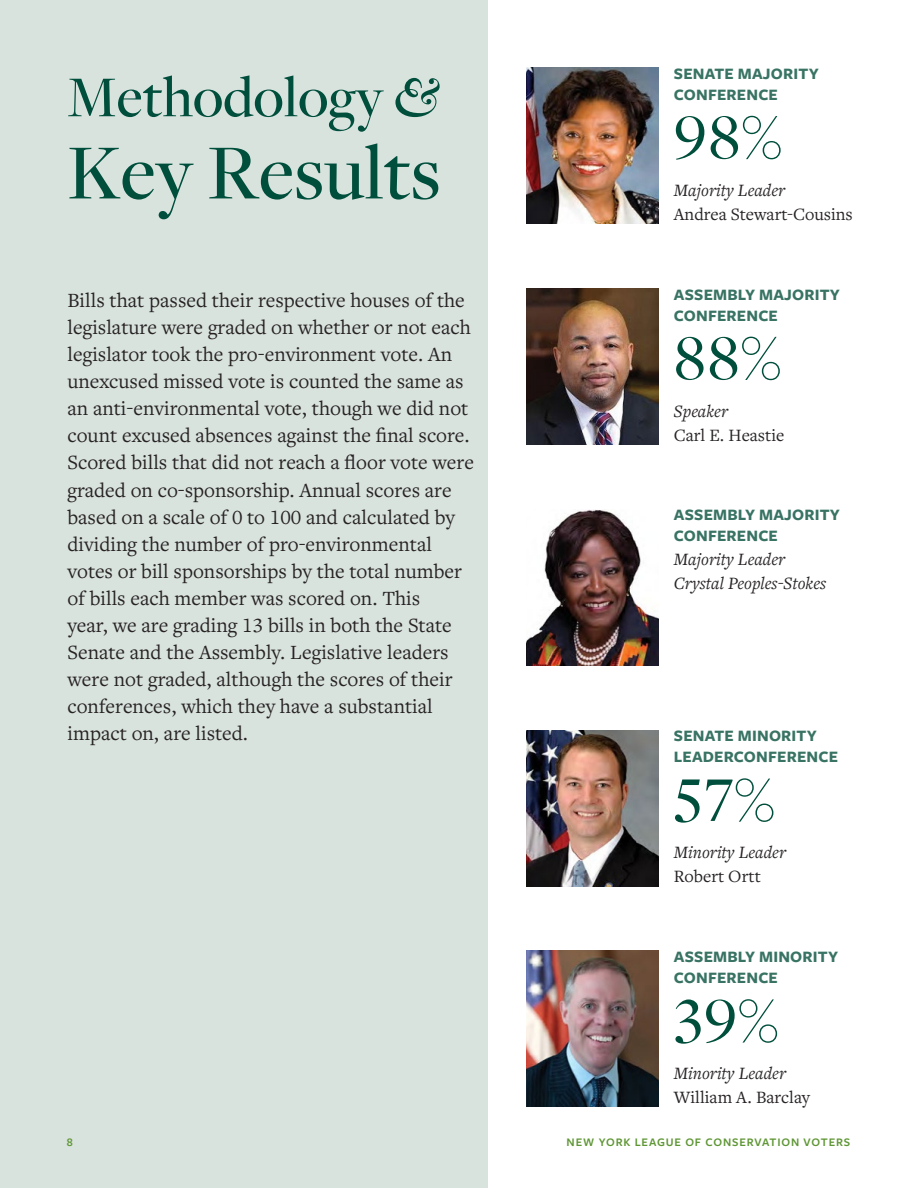
<style>
.page{position:relative;width:918px;height:1188px;background:#fff}
.page>*{position:absolute;margin:0;border:0;box-sizing:border-box;transform-origin:0 0}
.t1{font:500 81px "Freight Disp Pro";color:#004f3c}
.t2{font:500 66px "Freight Disp Pro";letter-spacing:.03em;color:#004f3c}
.t3{font:500 60px "Freight Disp Pro";color:#004f3c}
.t4{font:21px/27px "Freight Text Pro";color:#272324}
.t5{font:italic 18px/24px "Freight Text Pro";color:#272324}
.t6{font:18px "Freight Text Pro";color:#272324}
.t7{font:700 16.5px/21px "Freight Sans Pro";letter-spacing:.01em;color:#387363}
.t8{font:600 12px "Freight Sans Pro";letter-spacing:.07em;color:#5f9635}
.s1{font-style:italic}
</style>
<div class="page">
<div style="left:0;top:0;width:488px;height:1188px;background:#d9e3de"></div>
<img style="left:526px;top:68px;width:133px;height:155px">
<img style="left:526px;top:509px;width:133px;height:156px">
<img style="left:526px;top:288px;width:133px;height:156px">
<img style="left:526px;top:730px;width:133px;height:156px">
<img style="left:526px;top:951px;width:133px;height:156px">
<h3 class="t3" style="left:67px;top:58px;width:372px">Methodology <span class="s1">&amp;</span></h3>
<h1 class="t1" style="left:67px;top:119px;width:375px">Key Results</h1>
<p class="t7" style="left:674px;top:62px;width:146px">SENATE MAJORITY<br>CONFERENCE</p>
<h2 class="t2" style="left:674px;top:94px;width:109px">98%</h2>
<p class="t5" style="left:674px;top:177px;width:113px">Majority Leader</p>
<p class="t6" style="left:674px;top:202px;width:180px">Andrea Stewart-Cousins</p>
<p class="t4" style="left:68px;top:286px;width:408px">Bills that passed their respective houses of the legislature were graded on whether or not each legislator took the pro-environment vote. An unexcused missed vote is counted the same as an anti-environmental vote, though we did not count excused absences against the final score.<br>Scored bills that did not reach a floor vote were graded on co-sponsorship. Annual scores are based on a scale of 0 to 100 and calculated by dividing the number of pro-environmental votes or bill sponsorships by the total number of bills each member was scored on. This<br>year, we are grading 13 bills in both the State Senate and the Assembly. Legislative leaders were not graded, although the scores of their conferences, which they have a substantial impact on, are listed.</p>
<p class="t7" style="left:674px;top:283px;width:168px">ASSEMBLY MAJORITY<br>CONFERENCE</p>
<h2 class="t2" style="left:674px;top:315px;width:108px">88%</h2>
<p class="t5" style="left:674px;top:398px;width:56px">Speaker</p>
<p class="t6" style="left:674px;top:423px;width:112px">Carl E. Heastie</p>
<p class="t7" style="left:674px;top:504px;width:168px">ASSEMBLY MAJORITY<br>CONFERENCE</p>
<p class="t5" style="left:674px;top:547px;width:154px">Majority Leader<br>Crystal Peoples-Stokes</p>
<p class="t7" style="left:674px;top:725px;width:166px">SENATE MINORITY<br>LEADERCONFERENCE</p>
<h2 class="t2" style="left:674px;top:756px;width:102px">57%</h2>
<p class="t5" style="left:674px;top:840px;width:114px">Minority Leader</p>
<p class="t6" style="left:674px;top:865px;width:88px">Robert Ortt</p>
<p class="t7" style="left:674px;top:946px;width:166px">ASSEMBLY MINORITY<br>CONFERENCE</p>
<h2 class="t2" style="left:674px;top:977px;width:105px">39%</h2>
<p class="t5" style="left:674px;top:1061px;width:114px">Minority Leader</p>
<p class="t6" style="left:674px;top:1086px;width:138px">William A. Barclay</p>
<p class="t8" style="left:67px;top:1134px;width:7px">8</p>
<p class="t8" style="left:567px;top:1134px;width:285px">NEW YORK LEAGUE OF CONSERVATION VOTERS</p>
</div>
